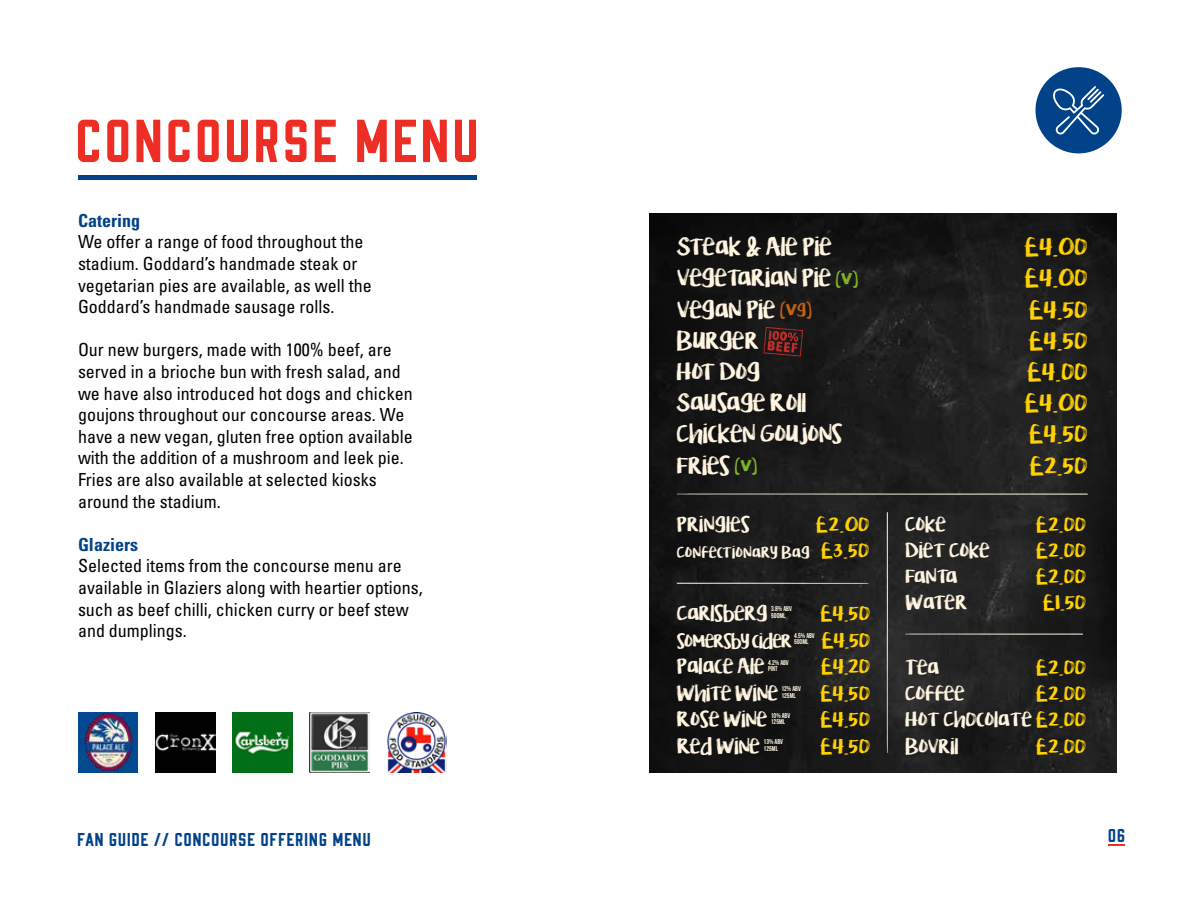
<style>
.page{position:relative;width:1200px;height:900px;background:#fff}
.page>*{position:absolute;margin:0;border:0;box-sizing:border-box;transform-origin:0 0}
.t1{font:58.5px "Palace Main";color:#ee2e24}
.t2{font:21.15px "KG Lifeis Messy";letter-spacing:-.025em;color:#fff4e0}
.t3{font:21.15px "KG Lifeis Messy";letter-spacing:-.025em;color:#ffd100}
.t4{font:18.15px "KG Lifeis Messy";letter-spacing:-.025em;color:#fff4e0}
.t5{font:18.15px "KG Lifeis Messy";letter-spacing:-.025em;color:#ffd100}
.t6{font:condensed 18px/21.6px "Univers LT Std";color:#000}
.t7{font:18px "Palace Main";color:#014289}
.t8{font:700 condensed 18px "Univers LT Std";color:#014289}
.t9{font:17.85px/26.2px "KG Lifeis Messy";letter-spacing:-.025em;color:#fff4e0;text-align:justify}
.t10{font:17.85px "KG Lifeis Messy";letter-spacing:-.025em;color:#ffd100}
.t11{font:17.85px "KG Lifeis Messy";color:#fff4e0}
.t12{font:16.35px "KG Lifeis Messy";letter-spacing:-.06em;color:#fff4e0}
.t13{font:13.65px "KG Lifeis Messy";color:#fff4e0}
.t14{font:700 7.05px/6.4px "Bebas Neue";color:#fff4e0}
.s1{font-size:14.85px;color:#7eb429}
.s2{font-size:14.85px;color:#bf6212}
.s3{font-size:17.85px;color:#ffd100}
.s4{color:#ffd100}
</style>
<div class="page">
<div style="left:1035px;top:67px;width:87px;height:86px;background:#014289;border-radius:50%"></div>
<svg style="left:1109px;top:844px;width:16px;height:2px"></svg>
<svg style="left:1053px;top:86px;width:51px;height:48px"></svg>
<div style="left:649px;top:213px;width:468px;height:559px;background:#000;opacity:.5"></div>
<svg style="left:763px;top:327px;width:40px;height:30px"></svg>
<svg style="left:677px;top:494px;width:411px;height:1px"></svg>
<svg style="left:677px;top:583px;width:192px;height:1px"></svg>
<svg style="left:905px;top:634px;width:178px;height:1px"></svg>
<svg style="left:887px;top:512px;width:1px;height:241px"></svg>
<img style="left:78px;top:712px;width:60px;height:60px">
<img style="left:310px;top:712px;width:59px;height:60px">
<img style="left:155px;top:712px;width:60px;height:60px">
<img style="left:387px;top:712px;width:60px;height:60px">
<img style="left:232px;top:712px;width:60px;height:60px">
<hr style="left:78px;top:176px;width:399px;height:4px;background:#014289">
<h1 class="t1" style="left:78px;top:106px;width:408px">CONCOURSE MENU</h1>
<p class="t8" style="left:78px;top:209px;width:64px">Catering</p>
<p class="t6" style="left:78px;top:231px;width:295px">We offer a range of food throughout the stadium. Goddard’s handmade steak or vegetarian pies are available, as well the Goddard’s handmade sausage rolls.</p>
<p class="t6" style="left:78px;top:339px;width:336px">Our new burgers, made with 100% beef, are served in a brioche bun with fresh salad, and we have also introduced hot dogs and chicken goujons throughout our concourse areas. We have a new vegan, gluten free option available with the addition of a mushroom and leek pie.<br>Fries are also available at selected kiosks around the stadium.</p>
<p class="t8" style="left:78px;top:533px;width:61px">Glaziers</p>
<p class="t6" style="left:78px;top:555px;width:346px">Selected items from the concourse menu are available in Glaziers along with heartier options, such as beef chilli, chicken curry or beef stew and dumplings.</p>
<p class="t7" style="left:78px;top:829px;width:296px">FAN GUIDE // CONCOURSE OFFERING MENU</p>
<p class="t2" style="left:677px;top:230px;width:157px">STEAK &amp; ALE PIE</p>
<p class="t3" style="left:1025px;top:230px;width:64px">£4.O0</p>
<p class="t2" style="left:677px;top:262px;width:183px">VEGETARIAN PIE <span class="s1">(V)</span></p>
<p class="t3" style="left:1025px;top:262px;width:64px">£4.O0</p>
<p class="t2" style="left:677px;top:293px;width:137px">VEGAN PIE <span class="s2">(VG)</span></p>
<p class="t3" style="left:1029px;top:293px;width:60px">£4.50</p>
<p class="t2" style="left:677px;top:324px;width:84px">BURGER</p>
<p class="t3" style="left:1029px;top:324px;width:60px">£4.50</p>
<p class="t2" style="left:677px;top:355px;width:85px">HOT DOG</p>
<p class="t3" style="left:1027px;top:355px;width:62px">£4.00</p>
<p class="t2" style="left:677px;top:386px;width:131px">SAUSAGE ROLL</p>
<p class="t3" style="left:1025px;top:386px;width:64px">£4.O0</p>
<p class="t2" style="left:677px;top:418px;width:168px">CHICKEN GOUJONS</p>
<p class="t3" style="left:1029px;top:418px;width:60px">£4.50</p>
<p class="t2" style="left:677px;top:449px;width:82px">FRIES <span class="s1">(V)</span></p>
<p class="t3" style="left:1029px;top:449px;width:60px">£2.50</p>
<p class="t9" style="left:905px;top:511px;width:42px">COKE</p>
<p class="t10" style="left:1036px;top:510px;width:52px">£2.00</p>
<p class="t9" style="left:905px;top:537px;width:86px">DIET COKE</p>
<p class="t10" style="left:1036px;top:536px;width:52px">£2.00</p>
<p class="t9" style="left:905px;top:563px;width:54px">FANTA</p>
<p class="t10" style="left:1036px;top:563px;width:52px">£2.00</p>
<p class="t9" style="left:905px;top:590px;width:64px">WATER</p>
<p class="t10" style="left:1043px;top:589px;width:44px">£1.50</p>
<p class="t11" style="left:677px;top:510px;width:75px">PRINGLES</p>
<p class="t10" style="left:816px;top:510px;width:55px">£2.O0</p>
<p class="t13" style="left:677px;top:542px;width:194px">CONFECTIONARY BAG <span class="s3">£3.50</span></p>
<p class="t4" style="left:677px;top:599px;width:92px">CARLSBERG</p>
<p class="t14" style="left:771px;top:606px;width:22px">3.8% ABV<br>500ML</p>
<p class="t5" style="left:820px;top:599px;width:51px">£4.50</p>
<p class="t12" style="left:677px;top:628px;width:117px">SOMERSBY CIDER</p>
<p class="t14" style="left:794px;top:632px;width:22px">4.5% ABV<br>500ML</p>
<p class="t5" style="left:822px;top:626px;width:50px">£4.50</p>
<p class="t4" style="left:677px;top:652px;width:90px">PALACE ALE</p>
<p class="t14" style="left:768px;top:659px;width:22px">4.2% ABV<br>PINT</p>
<p class="t5" style="left:821px;top:652px;width:51px">£4.20</p>
<p class="t4" style="left:677px;top:679px;width:103px">WHITE WINE</p>
<p class="t14" style="left:781px;top:685px;width:21px">12% ABV<br>125ML</p>
<p class="t5" style="left:820px;top:679px;width:51px">£4.50</p>
<p class="t4" style="left:677px;top:705px;width:92px">ROSE WINE</p>
<p class="t14" style="left:771px;top:712px;width:21px">10% ABV<br>125ML</p>
<p class="t5" style="left:820px;top:705px;width:51px">£4.50</p>
<p class="t4" style="left:677px;top:732px;width:85px">RED WINE</p>
<p class="t14" style="left:764px;top:739px;width:21px">13% ABV<br>125ML</p>
<p class="t5" style="left:820px;top:732px;width:51px">£4.50</p>
<p class="t9" style="left:905px;top:654px;width:36px">TEA</p>
<p class="t10" style="left:1036px;top:653px;width:52px">£2.00</p>
<p class="t9" style="left:905px;top:680px;width:61px">COFFEE</p>
<p class="t9" style="left:905px;top:680px;width:182px;text-indent:131px"><span class="s4">£2.00<br></span>HOT CH0COLATE <span class="s4">£2.00<br></span>BOVRIL</p>
<p class="t10" style="left:1036px;top:732px;width:52px">£2.00</p>
<p class="t7" style="left:1109px;top:825px;width:19px">06</p>
</div>
